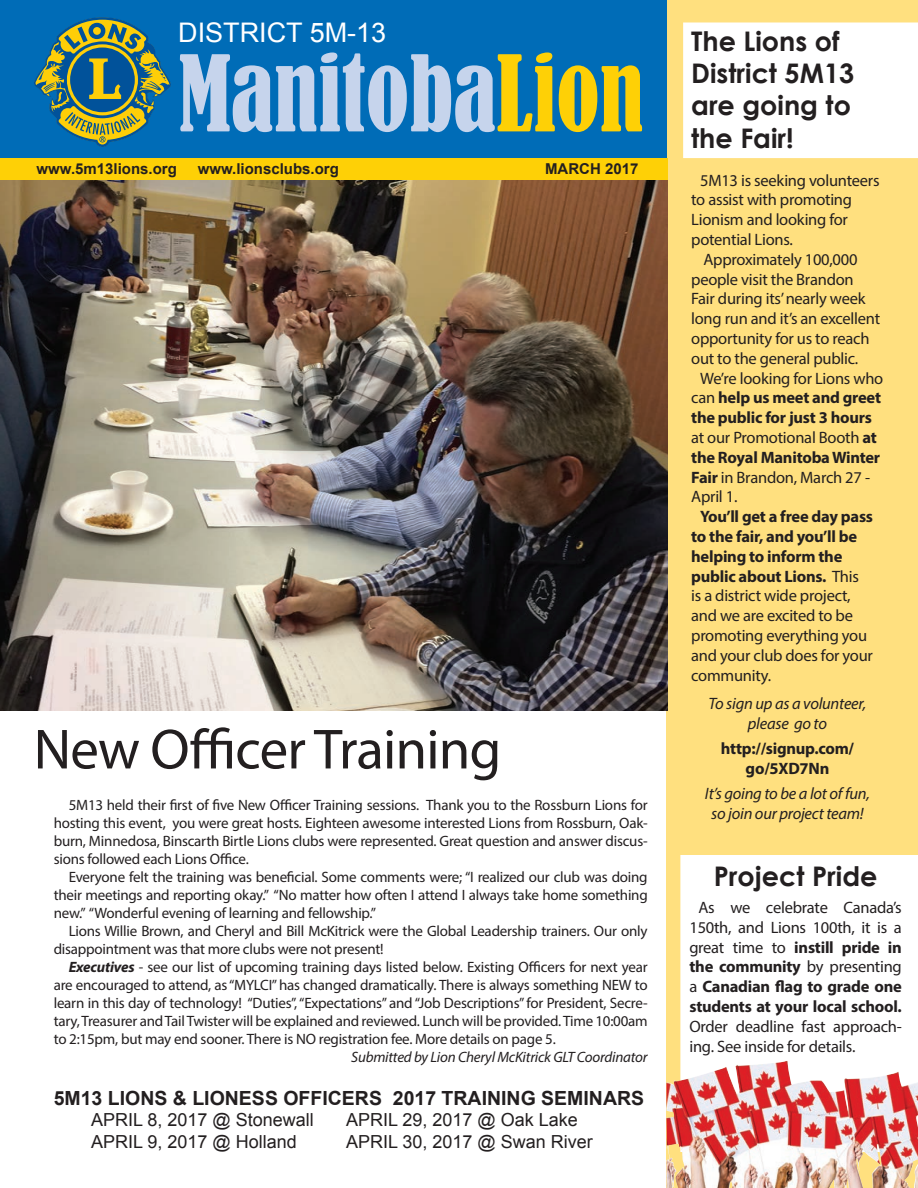
<style>
.page{position:relative;width:918px;height:1188px;background:#fff}
.page>*{position:absolute;margin:0;border:0;box-sizing:border-box;transform-origin:0 0}
.t1{font:condensed 97.95px "Bernard";color:#c6d4ec;scale:.92 1}
.t2{font:57px "Myriad Pro";letter-spacing:-.015em;color:#231f20}
.t3{font:700 27px/32.4px "Century Gothic";color:#231f20}
.t4{font:27px "Arial";color:#fff}
.t5{font:700 19.5px "Arial";color:#231f20}
.t6{font:18px "Arial";color:#231f20}
.t7{font:16.5px/19.8px "Myriad Pro";letter-spacing:-.015em;color:#231f20}
.t8{font:700 16.5px/19.8px "Myriad Pro";letter-spacing:-.015em;color:#231f20;text-align:center}
.t9{font:italic 16.5px/19.8px "Myriad Pro";letter-spacing:-.015em;color:#231f20;text-align:center}
.t10{font:15px/18px "Myriad Pro";letter-spacing:-.015em;color:#231f20;text-align:justify}
.t11{font:700 15px "Arial";color:#231f20}
.t12{font:italic 15px "Myriad Pro";letter-spacing:-.015em;color:#231f20}
.s1{color:#fed006}
.s2{font-weight:700;font-style:italic}
.s3{font-weight:400}
.s4{font-weight:700}
</style>
<div class="page">
<div style="left:666px;top:0;width:252px;height:1188px;background:#ffe07f"></div>
<div style="left:0;top:0;width:666px;height:164px;background:#006cb7"></div>
<svg style="left:34px;top:17px;width:137px;height:130px"></svg>
<div style="left:0;top:158px;width:668px;height:23px;background:#fed006"></div>
<div style="left:683px;top:22px;width:235px;height:136px;background:#fff"></div>
<img style="left:0;top:181px;width:668px;height:530px">
<div style="left:680px;top:855px;width:238px;height:206px;background:#fff"></div>
<img style="left:666px;top:1061px;width:252px;height:127px">
<h3 class="t4" style="left:178px;top:14px;width:210px">DISTRICT 5M-13</h3>
<h1 class="t1" style="left:178px;top:37px;width:508px">Manitoba<span class="s1">Lion</span></h1>
<p class="t11" style="left:37px;top:158px;width:142px">www.5m13lions.org</p>
<p class="t11" style="left:198px;top:158px;width:143px">www.lionsclubs.org</p>
<p class="t11" style="left:545px;top:158px;width:95px">MARCH 2017</p>
<h2 class="t2" style="left:34px;top:714px;width:469px">New Officer Training</h2>
<p class="t10" style="left:54px;top:795px;width:595px;text-indent:15px">5M13 held their first of five New Officer Training sessions. Thank you to the Rossburn Lions for hosting this event, you were great hosts. Eighteen awesome interested Lions from Rossburn, Oak&shy;burn, Minnedosa, Binscarth Birtle Lions clubs were represented. Great question and answer discus&shy;sions followed each Lions Office.</p>
<p class="t10" style="left:54px;top:867px;width:596px;text-indent:15px">Everyone felt the training was beneficial. Some comments were; “I realized our club was doing their meetings and reporting okay.” “No matter how often I attend I always take home something new.” “Wonderful evening of learning and fellowship.”</p>
<p class="t10" style="left:54px;top:921px;width:595px;text-indent:15px">Lions Willie Brown, and Cheryl and Bill McKitrick were the Global Leadership trainers. Our only disappointment was that more clubs were not present!</p>
<p class="t10" style="left:54px;top:957px;width:596px;text-indent:15px"><span class="s2">Executives</span> - see our list of upcoming training days listed below. Existing Officers for next year are encouraged to attend, as “MYLCI” has changed dramatically. There is always something NEW to learn in this day of technology! “Duties”, “Expectations” and “Job Descriptions” for President, Secre&shy;tary, Treasurer and Tail Twister will be explained and reviewed. Lunch will be provided. Time 10:00am to 2:15pm, but may end sooner. There is NO registration fee. More details on page 5.</p>
<p class="t12" style="left:351px;top:1047px;width:298px">Submitted by Lion Cheryl McKitrick GLT Coordinator</p>
<h3 class="t5" style="left:54px;top:1085px;width:592px">5M13 LIONS &amp; LIONESS OFFICERS 2017 TRAINING SEMINARS</h3>
<p class="t6" style="left:91px;top:1108px;width:224px">APRIL 8, 2017 @ Stonewall</p>
<p class="t6" style="left:346px;top:1108px;width:233px">APRIL 29, 2017 @ Oak Lake</p>
<p class="t6" style="left:91px;top:1130px;width:207px">APRIL 9, 2017 @ Holland</p>
<p class="t6" style="left:346px;top:1130px;width:248px">APRIL 30, 2017 @ Swan River</p>
<h3 class="t3" style="left:691px;top:24px;width:165px">The Lions of<br>District 5M13 are going to the Fair!</h3>
<p class="t7" style="left:691px;top:170px;width:190px;text-indent:9px">5M13 is seeking volunteers to assist with promoting<br>Lionism and looking for potential Lions.</p>
<p class="t7" style="left:703px;top:249px;width:156px">Approximately 100,000</p>
<p class="t7" style="left:691px;top:269px;width:164px">people visit the Brandon</p>
<p class="t7" style="left:691px;top:289px;width:176px">Fair during its’ nearly week</p>
<p class="t7" style="left:691px;top:308px;width:191px">long run and it’s an excellent</p>
<p class="t7" style="left:691px;top:328px;width:180px">opportunity for us to reach</p>
<p class="t7" style="left:691px;top:348px;width:169px">out to the general public.</p>
<p class="t7" style="left:700px;top:368px;width:185px">We’re looking for Lions who</p>
<p class="t8" style="left:691px;top:387px;width:191px"><span class="s3">can</span> help us meet and greet</p>
<p class="t8" style="left:691px;top:407px;width:182px">the public for just 3 hours</p>
<p class="t7" style="left:691px;top:427px;width:187px">at our Promotional Booth <span class="s4">at</span></p>
<p class="t8" style="left:691px;top:447px;width:191px">the Royal Manitoba Winter</p>
<p class="t7" style="left:691px;top:467px;width:180px"><span class="s4">Fair</span> in Brandon, March 27 -</p>
<p class="t7" style="left:691px;top:487px;width:48px">April 1.</p>
<p class="t7" style="left:691px;top:506px;width:183px;text-indent:9px"><span class="s4">You’ll get a free day pass to the fair, and you’ll be helping to inform the public about Lions.</span> This is a district wide project, and we are excited to be promoting everything you and your club does for your community.</p>
<p class="t9" style="left:709px;top:694px;width:159px">To sign up as a volunteer, please go to</p>
<p class="t8" style="left:721px;top:738px;width:135px">http://signup.com/ go/5XD7Nn</p>
<p class="t9" style="left:705px;top:784px;width:167px">It’s going to be a lot of fun, so join our project team!</p>
<h3 class="t3" style="left:714px;top:859px;width:165px">Project Pride</h3>
<p class="t8" style="left:689px;top:897px;width:214px"><span class="s3">As we celebrate Canada’s<br>150th, and Lions 100th, it is a great time to</span> instill pride in the community <span class="s3">by presenting a</span> Canadian flag to grade one students at your local school.</p>
<p class="t7" style="left:689px;top:1016px;width:214px">Order deadline fast approach&shy;ing. See inside for details.</p>
</div>
